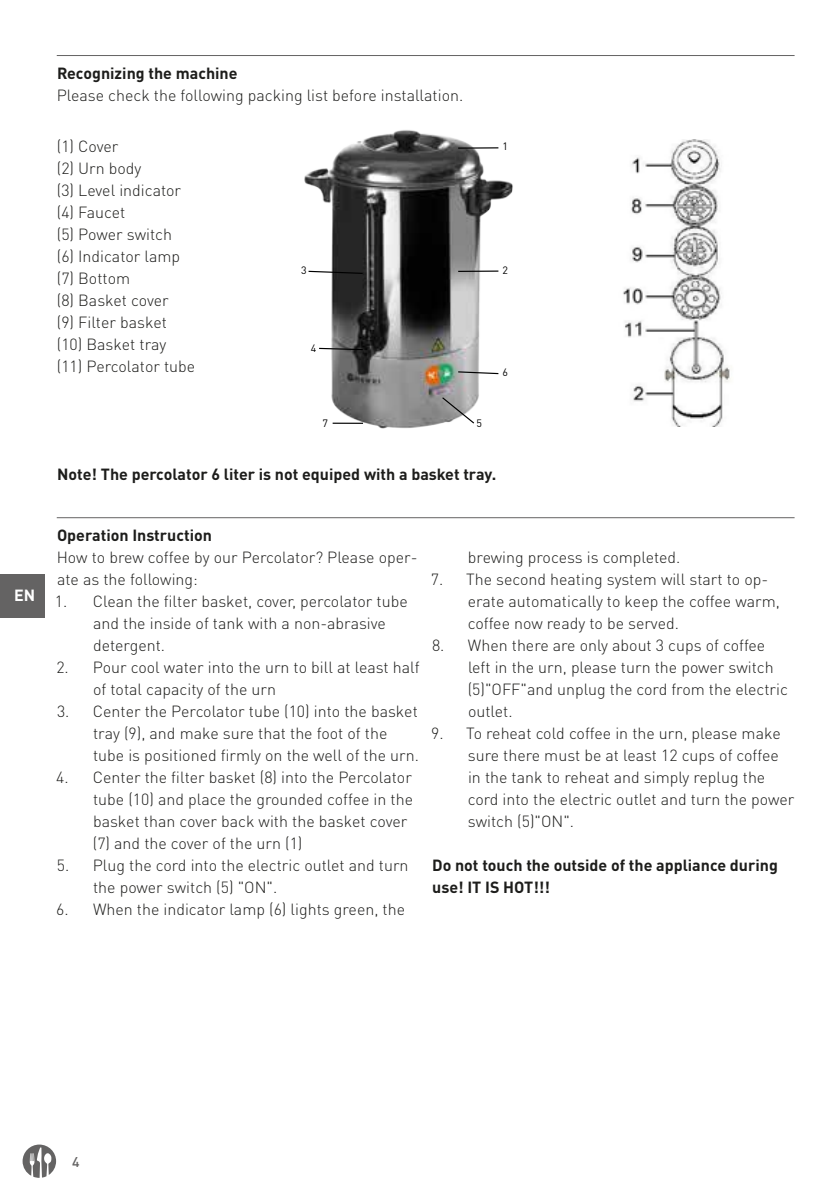
<style>
.page{position:relative;width:840px;height:1191px;background:#fff}
.page>*{position:absolute;margin:0;border:0;box-sizing:border-box;transform-origin:0 0}
.t1{font:300 16px/22px "DIN Pro";color:#1d1d1b}
.t2{font:700 16px/22px "DIN Pro";color:#1d1d1b}
.t3{font:700 16px "DIN Pro";color:#fff}
.t4{font:500 14px "DIN Pro";color:#646363}
.t5{font:10.6px "DIN Pro";color:#000}
</style>
<div class="page">
<svg style="left:23px;top:1144px;width:33px;height:33px"></svg>
<div style="left:0;top:574px;width:44px;height:43px;background:#646363"></div>
<hr style="left:57px;top:55px;width:737px;height:1px;background:#646363">
<hr style="left:57px;top:517px;width:737px;height:1px;background:#646363">
<img style="left:623px;top:140px;width:107px;height:287px">
<img style="left:304px;top:130px;width:209px;height:299px">
<svg style="left:440px;top:396px;width:35px;height:29px"></svg>
<svg style="left:456px;top:371px;width:43px;height:4px"></svg>
<hr style="left:458px;top:270px;width:40px;height:2px;background:#000">
<hr style="left:332px;top:422px;width:31px;height:2px;background:#000">
<svg style="left:318px;top:347px;width:46px;height:4px"></svg>
<svg style="left:307px;top:270px;width:56px;height:4px"></svg>
<hr style="left:458px;top:147px;width:40px;height:2px;background:#000">
<p class="t3" style="left:14px;top:582px;width:23px">EN</p>
<p class="t2" style="left:57px;top:60px;width:182px">Recognizing the machine</p>
<p class="t1" style="left:57px;top:83px;width:408px">Please check the following packing list before installation.</p>
<p class="t1" style="left:57px;top:134px;width:140px">(1) Cover<br>(2) Urn body<br>(3) Level indicator (4) Faucet<br>(5) Power switch<br>(6) Indicator lamp (7) Bottom<br>(8) Basket cover<br>(9) Filter basket (10) Basket tray (11) Percolator tube</p>
<p class="t5" style="left:301px;top:263px;width:7px">3</p>
<p class="t5" style="left:311px;top:340px;width:7px">4</p>
<p class="t5" style="left:502px;top:139px;width:7px">1</p>
<p class="t5" style="left:502px;top:263px;width:7px">2</p>
<p class="t5" style="left:502px;top:364px;width:7px">6</p>
<p class="t5" style="left:322px;top:415px;width:7px">7</p>
<p class="t5" style="left:476px;top:415px;width:7px">5</p>
<p class="t2" style="left:57px;top:461px;width:440px">Note! The percolator 6 liter is not equiped with a basket tray.</p>
<p class="t2" style="left:57px;top:522px;width:156px">Operation Instruction</p>
<p class="t1" style="left:57px;top:545px;width:362px">How to brew coffee by our Percolator? Please oper&shy;ate as the following:</p>
<p class="t1" style="left:93px;top:589px;width:316px;text-indent:-38px">1. Clean the filter basket, cover, percolator tube and the inside of tank with a non-abrasive detergent.</p>
<p class="t1" style="left:93px;top:655px;width:328px;text-indent:-37px">2. Pour cool water into the urn to bill at least half of total capacity of the urn</p>
<p class="t1" style="left:93px;top:699px;width:327px;text-indent:-36px">3. Center the Percolator tube (10) into the basket tray (9), and make sure that the foot of the tube is positioned firmly on the well of the urn.</p>
<p class="t1" style="left:93px;top:765px;width:321px;text-indent:-37px">4. Center the filter basket (8) into the Percolator tube (10) and place the grounded coffee in the basket than cover back with the basket cover (7) and the cover of the urn (1)</p>
<p class="t1" style="left:93px;top:853px;width:317px;text-indent:-36px">5. Plug the cord into the electric outlet and turn the power switch (5) "ON".</p>
<p class="t1" style="left:56px;top:897px;width:350px">6. When the indicator lamp (6) lights green, the</p>
<p class="t1" style="left:467px;top:545px;width:214px">brewing process is completed.</p>
<p class="t1" style="left:467px;top:567px;width:313px;text-indent:-37px">7. The second heating system will start to op&shy;erate automatically to keep the coffee warm, coffee now ready to be served.</p>
<p class="t1" style="left:467px;top:633px;width:321px;text-indent:-36px">8. When there are only about 3 cups of coffee left in the urn, please turn the power switch (5)"OFF"and unplug the cord from the electric outlet.</p>
<p class="t1" style="left:467px;top:721px;width:328px;text-indent:-37px">9. To reheat cold coffee in the urn, please make sure there must be at least 12 cups of coffee in the tank to reheat and simply replug the cord into the electric outlet and turn the power switch (5)"ON".</p>
<p class="t2" style="left:432px;top:852px;width:347px">Do not touch the outside of the appliance during use! IT IS HOT!!!</p>
<p class="t4" style="left:72px;top:1150px;width:9px">4</p>
</div>
